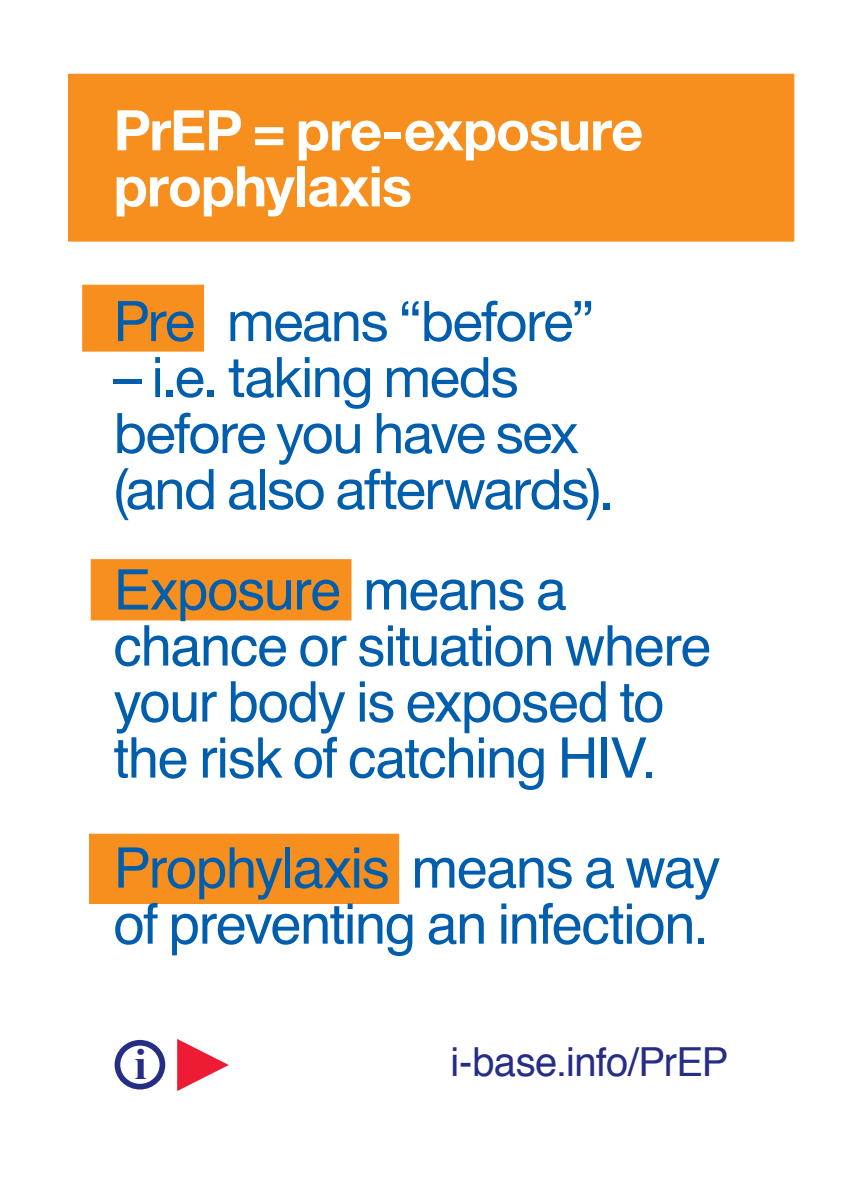
<style>
.page{position:relative;width:842px;height:1191px;background:#fff}
.page>*{position:absolute;margin:0;border:0;box-sizing:border-box;transform-origin:0 0}
.BODY_text{font:56px/56px "Helvetica";letter-spacing:-.025em;color:#005ead}
.SUBHEAD_2{font:56px/56px "Helvetica Neue";letter-spacing:-.025em;color:#005ead}
.SUBHEAD_2-2{font:700 56px/56px "Helvetica Neue";letter-spacing:-.015em;color:#fff}
.SUBHEAD_2-3{font:700 44px "Times New Roman";color:#262d86}
.BODY_text-2{font:40px "Helvetica";letter-spacing:-.02em;color:#262d86}
</style>
<div class="page">
<div style="left:89px;top:833px;width:310px;height:71px;background:#f78f1e;border:1px solid #f78f1e"></div>
<div style="left:91px;top:559px;width:260px;height:61px;background:#f78f1e;border:1px solid #f78f1e"></div>
<div style="left:82px;top:285px;width:122px;height:66px;background:#f78f1e"></div>
<div style="left:68px;top:74px;width:726px;height:168px;background:#f78f1e;border:1px solid #f78f1e"></div>
<svg style="left:177px;top:1039px;width:52px;height:52px"></svg>
<div style="left:115px;top:1040px;width:50px;height:49px;border:6px solid #262d86;border-radius:50%"></div>
<p class="SUBHEAD_2-2" style="left:114px;top:104px;width:531px">PrEP = pre-exposure prophylaxis</p>
<p class="SUBHEAD_2" style="left:114px;top:296px;width:483px">Pre means “before”</p>
<p class="SUBHEAD_2" style="left:114px;top:352px;width:502px">– i.e. taking meds before you have sex (and also afterwards).</p>
<p class="BODY_text" style="left:114px;top:563px;width:599px">Exposure means a chance or situation where your body is exposed to the risk of catching HIV.</p>
<p class="BODY_text" style="left:114px;top:841px;width:608px">Prophylaxis means a way of preventing an infection.</p>
<p class="SUBHEAD_2-3" style="left:134px;top:1034px;width:14px">i</p>
<p class="BODY_text-2" style="left:451px;top:1031px;width:279px">i-base.info/PrEP</p>
</div>
